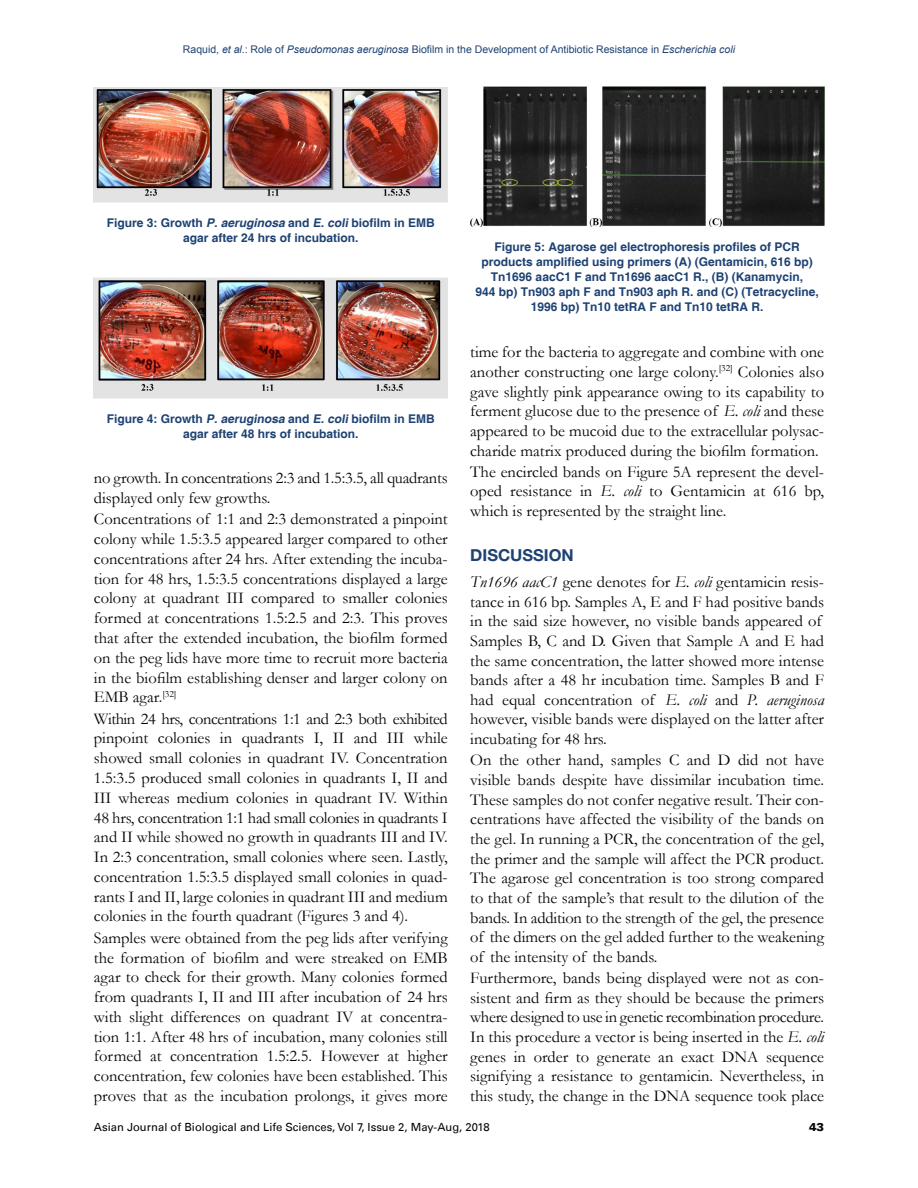
<style>
.page{position:relative;width:918px;height:1188px;background:#fff}
.page>*{position:absolute;margin:0;border:0;box-sizing:border-box;transform-origin:0 0}
.Body_Text{font:16.5px/19.6px "Garamond";color:#050406;text-align:justify}
.t1{font:700 16.5px "Helvetica Neue LT Std";color:#1e4273}
.Fig_caption{font:700 12px/15px "Helvetica";color:#1e4273;text-align:center}
.t2{font:11.25px "Univers LT";color:#050406}
.t3{font:900 11.25px "Univers LT";color:#050406}
.t4{font:10.5px "Arial";color:#1e4273}
.s1{font-style:italic}
</style>
<div class="page">
<img style="left:94px;top:87px;width:353px;height:116px">
<img style="left:94px;top:277px;width:354px;height:122px">
<img style="left:470px;top:87px;width:354px;height:140px">
<p class="t4" style="left:183px;top:43px;width:554px">Raquid, <span class="s1">et al</span>.: Role of <span class="s1">Pseudomonas aeruginosa</span> Biofilm in the Development of Antibiotic Resistance in <span class="s1">Escherichia coli</span></p>
<p class="Fig_caption" style="left:107px;top:216px;width:330px">Figure 3: Growth <span class="s1">P. aeruginosa</span> and <span class="s1">E. coli</span> biofilm in EMB agar after 24 hrs of incubation.</p>
<p class="Fig_caption" style="left:107px;top:412px;width:330px">Figure 4: Growth <span class="s1">P. aeruginosa</span> and <span class="s1">E. coli</span> biofilm in EMB agar after 48 hrs of incubation.</p>
<p class="Body_Text" style="left:94px;top:468px;width:355px">no growth. In concentrations 2:3 and 1.5:3.5, all quadrants displayed only few growths.</p>
<p class="Body_Text" style="left:94px;top:509px;width:355px">Concentrations of 1:1 and 2:3 demonstrated a pinpoint colony while 1.5:3.5 appeared larger compared to other concentrations after 24 hrs. After extending the incuba&shy;tion for 48 hrs, 1.5:3.5 concentrations displayed a large colony at quadrant III compared to smaller colonies formed at concentrations 1.5:2.5 and 2:3. This proves that after the extended incubation, the biofilm formed on the peg lids have more time to recruit more bacteria in the biofilm establishing denser and larger colony on EMB agar.<sup>[32]</sup></p>
<p class="Body_Text" style="left:94px;top:708px;width:355px">Within 24 hrs, concentrations 1:1 and 2:3 both exhibited pinpoint colonies in quadrants I, II and III while showed small colonies in quadrant IV. Concentration 1.5:3.5 produced small colonies in quadrants I, II and III whereas medium colonies in quadrant IV. Within 48 hrs, concentration 1:1 had small colonies in quadrants I and II while showed no growth in quadrants III and IV.<br>In 2:3 concentration, small colonies where seen. Lastly, concentration 1.5:3.5 displayed small colonies in quad&shy;rants I and II, large colonies in quadrant III and medium colonies in the fourth quadrant (Figures 3 and 4).</p>
<p class="Body_Text" style="left:94px;top:927px;width:355px">Samples were obtained from the peg lids after verifying the formation of biofilm and were streaked on EMB agar to check for their growth. Many colonies formed from quadrants I, II and III after incubation of 24 hrs with slight differences on quadrant IV at concentra&shy;tion 1:1. After 48 hrs of incubation, many colonies still formed at concentration 1.5:2.5. However at higher concentration, few colonies have been established. This proves that as the incubation prolongs, it gives more</p>
<p class="Fig_caption" style="left:475px;top:240px;width:345px">Figure 5: Agarose gel electrophoresis profiles of PCR products amplified using primers (A) (Gentamicin, 616 bp)<br>Tn1696 aacC1 F and Tn1696 aacC1 R., (B) (Kanamycin,<br>944 bp) Tn903 aph F and Tn903 aph R. and (C) (Tetracycline, 1996 bp) Tn10 tetRA F and Tn10 tetRA R.</p>
<p class="Body_Text" style="left:470px;top:342px;width:355px">time for the bacteria to aggregate and combine with one another constructing one large colony.<sup>[32]</sup> Colonies also gave slightly pink appearance owing to its capability to ferment glucose due to the presence of <span class="s1">E. coli</span> and these appeared to be mucoid due to the extracellular polysac&shy;charide matrix produced during the biofilm formation.</p>
<p class="Body_Text" style="left:470px;top:461px;width:355px">The encircled bands on Figure 5A represent the devel&shy;oped resistance in <span class="s1">E. coli</span> to Gentamicin at 616 bp, which is represented by the straight line.</p>
<h1 class="t1" style="left:470px;top:545px;width:105px">DISCUSSION</h1>
<p class="Body_Text" style="left:470px;top:571px;width:355px;text-align:left"><span class="s1">Tn1696 aacC1</span> gene denotes for <span class="s1">E. coli</span> gentamicin resis&shy;tance in 616 bp. Samples A, E and F had positive bands in the said size however, no visible bands appeared of Samples B, C and D. Given that Sample A and E had the same concentration, the latter showed more intense bands after a 48 hr incubation time. Samples B and F had equal concentration of <span class="s1">E. coli</span> and <span class="s1">P. aeruginosa </span>however, visible bands were displayed on the latter after incubating for 48 hrs.</p>
<p class="Body_Text" style="left:470px;top:750px;width:355px">On the other hand, samples C and D did not have visible bands despite have dissimilar incubation time.<br>These samples do not confer negative result. Their con&shy;centrations have affected the visibility of the bands on the gel. In running a PCR, the concentration of the gel, the primer and the sample will affect the PCR product.<br>The agarose gel concentration is too strong compared to that of the sample’s that result to the dilution of the bands. In addition to the strength of the gel, the presence of the dimers on the gel added further to the weakening of the intensity of the bands.</p>
<p class="Body_Text" style="left:470px;top:968px;width:355px">Furthermore, bands being displayed were not as con&shy;sistent and firm as they should be because the primers where designed to use in genetic recombination procedure.<br>In this procedure a vector is being inserted in the <span class="s1">E. coli </span>genes in order to generate an exact DNA sequence signifying a resistance to gentamicin. Nevertheless, in this study, the change in the DNA sequence took place</p>
<p class="t2" style="left:94px;top:1120px;width:397px">Asian Journal of Biological and Life Sciences, Vol 7, Issue 2, May-Aug, 2018</p>
<p class="t3" style="left:809px;top:1120px;width:17px">43</p>
</div>
